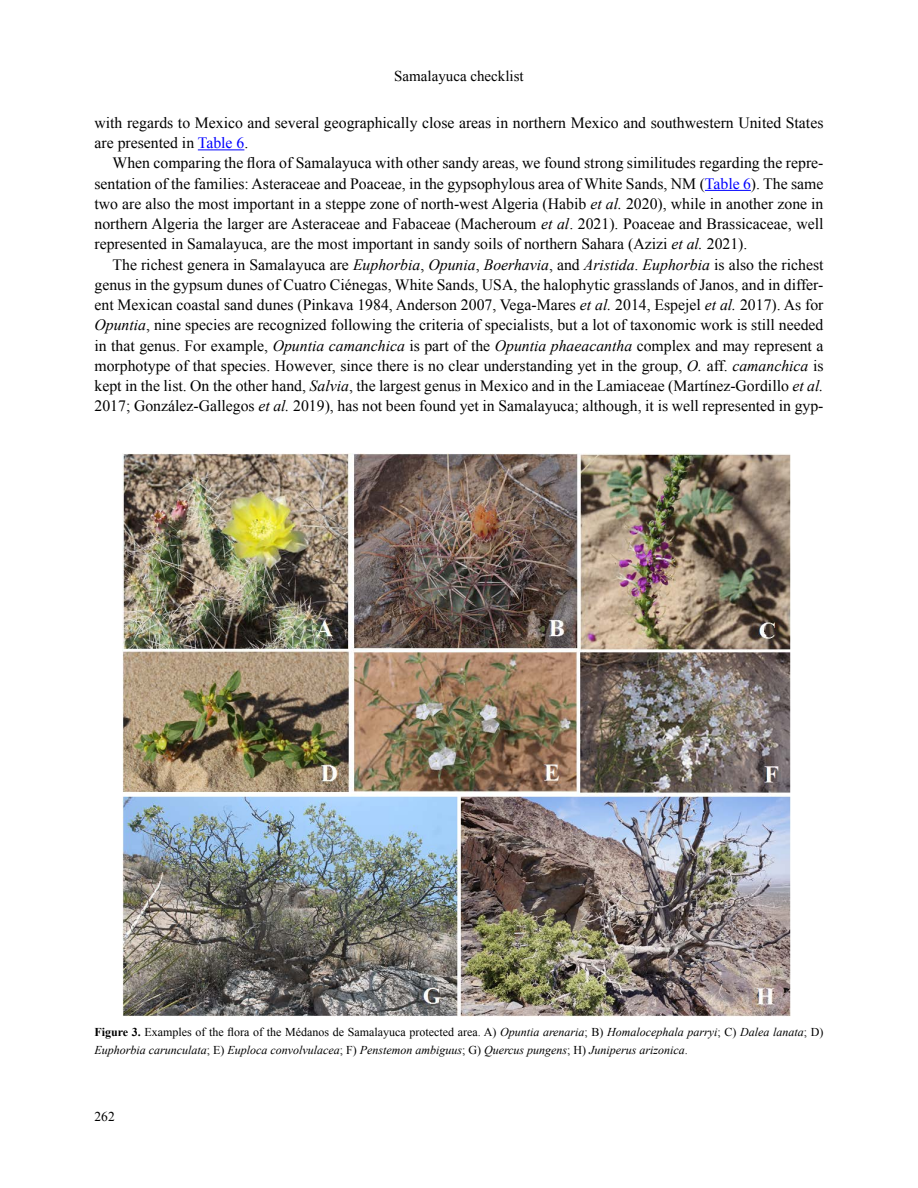
<style>
.page{position:relative;width:918px;height:1188px;background:#fff}
.page>*{position:absolute;margin:0;border:0;box-sizing:border-box;transform-origin:0 0}
.t1{font:15.75px/20.2px "Times New Roman";color:#000;text-align:justify}
.t2{font:15px "Times New Roman";color:#000}
.t3{font:13.5px "Times New Roman";color:#000}
.t4{font:italic 12px/18px "Times New Roman";color:#000}
.s1{color:#00f}
.s2{font-style:italic}
.s3{font-weight:700;font-style:normal}
.s4{font-style:normal}
</style>
<div class="page">
<hr style="left:198px;top:150px;width:46px;height:1px;background:#00f">
<hr style="left:705px;top:190px;width:46px;height:1px;background:#00f">
<img style="left:122px;top:454px;width:669px;height:563px">
<p class="t2" style="left:394px;top:66px;width:131px">Samalayuca checklist</p>
<p class="t1" style="left:94px;top:112px;width:730px">with regards to Mexico and several geographically close areas in northern Mexico and southwestern United States are presented in <span class="s1">Table 6</span>.</p>
<p class="t1" style="left:94px;top:153px;width:731px;text-indent:18px">When comparing the flora of Samalayuca with other sandy areas, we found strong similitudes regarding the repre&shy;sentation of the families: Asteraceae and Poaceae, in the gypsophylous area of White Sands, NM (<span class="s1">Table 6</span>). The same two are also the most important in a steppe zone of north-west Algeria (Habib <span class="s2">et al.</span> 2020), while in another zone in northern Algeria the larger are Asteraceae and Fabaceae (Macheroum <span class="s2">et al</span>. 2021). Poaceae and Brassicaceae, well represented in Samalayuca, are the most important in sandy soils of northern Sahara (Azizi <span class="s2">et al.</span> 2021).</p>
<p class="t1" style="left:94px;top:254px;width:731px;text-indent:18px">The richest genera in Samalayuca are <span class="s2">Euphorbia</span>, <span class="s2">Opunia</span>, <span class="s2">Boerhavia</span>, and <span class="s2">Aristida</span>. <span class="s2">Euphorbia</span> is also the richest genus in the gypsum dunes of Cuatro Ciénegas, White Sands, USA, the halophytic grasslands of Janos, and in differ&shy;ent Mexican coastal sand dunes (Pinkava 1984, Anderson 2007, Vega-Mares <span class="s2">et al.</span> 2014, Espejel <span class="s2">et al.</span> 2017). As for <span class="s2">Opuntia</span>, nine species are recognized following the criteria of specialists, but a lot of taxonomic work is still needed in that genus. For example, <span class="s2">Opuntia camanchica</span> is part of the <span class="s2">Opuntia phaeacantha</span> complex and may represent a morphotype of that species. However, since there is no clear understanding yet in the group, <span class="s2">O.</span> aff. <span class="s2">camanchica</span> is kept in the list. On the other hand, <span class="s2">Salvia</span>, the largest genus in Mexico and in the Lamiaceae (Martínez-Gordillo <span class="s2">et al.<br></span>2017; González-Gallegos <span class="s2">et al.</span> 2019), has not been found yet in Samalayuca; although, it is well represented in gyp-</p>
<p class="t4" style="left:94px;top:1023px;width:731px"><span class="s3">Figure 3.</span> <span class="s4">Examples of the flora of the Médanos de Samalayuca protected area. A)</span> Opuntia arenaria<span class="s4">; B)</span> Homalocephala parryi<span class="s4">; C)</span> Dalea lanata<span class="s4">; D)<br></span>Euphorbia carunculata<span class="s4">; E)</span> Euploca convolvulacea<span class="s4">; F)</span> Penstemon ambiguus<span class="s4">; G)</span> Quercus pungens<span class="s4">; H)</span> Juniperus arizonica<span class="s4">.</span></p>
<p class="t3" style="left:94px;top:1107px;width:22px">262</p>
</div>
